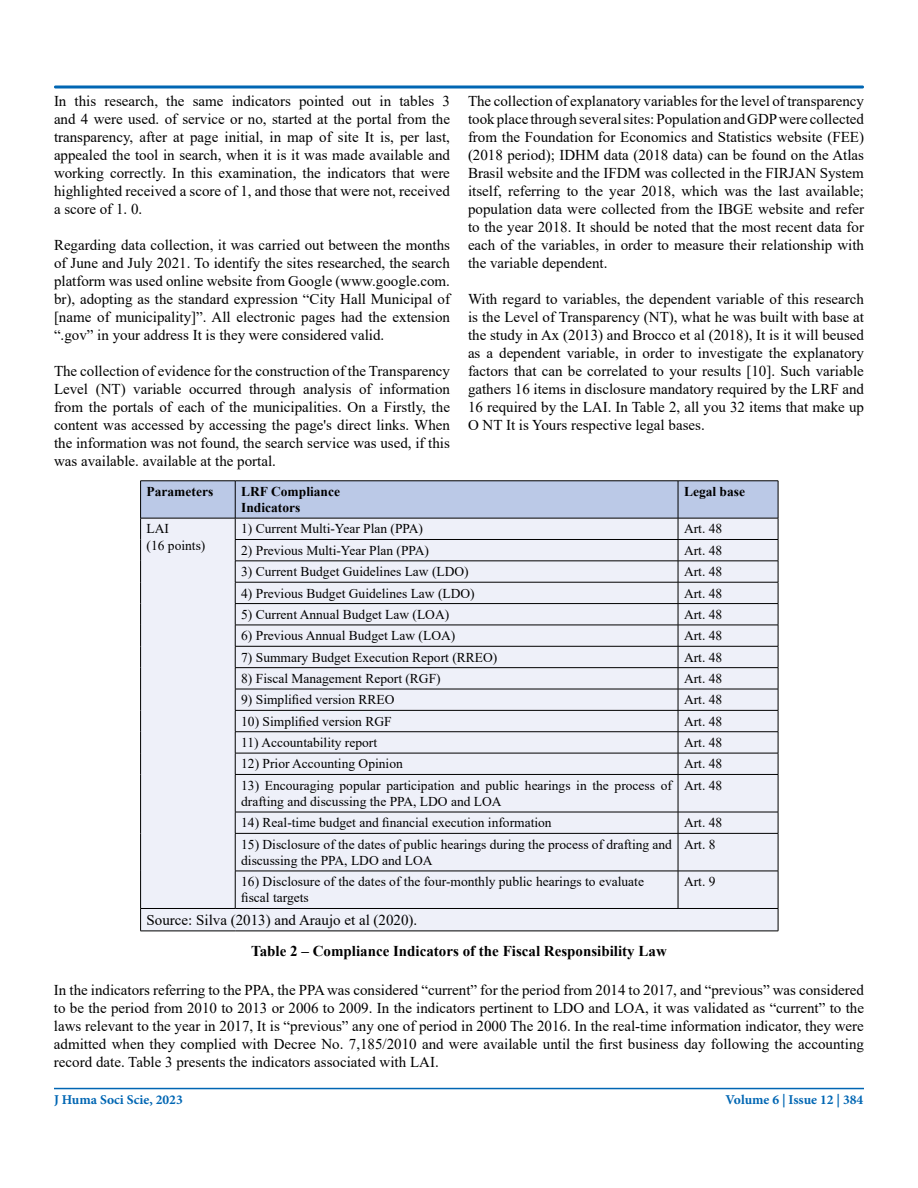
<style>
.page{position:relative;width:918px;height:1188px;background:#fff}
.page>*{position:absolute;margin:0;border:0;box-sizing:border-box;transform-origin:0 0}
.t1{font:15px/18px "Times New Roman";color:#000;text-align:justify}
.t2{font:700 15px "Times New Roman";color:#000}
.t3{font:13.5px/16.2px "Times New Roman";color:#000}
.t4{font:700 13.5px/16.2px "Times New Roman";color:#000}
.t5{font:700 13.5px "Minion Pro";color:#0066b3}
</style>
<div class="page">
<hr style="left:54px;top:1088px;width:810px;height:1px;background:#0066b3">
<div style="left:54px;top:86px;width:810px;height:2px;border:2px solid #0066b3"></div>
<div style="left:141px;top:774px;width:637px;height:157px;background:#eef0f9"></div>
<hr style="left:140px;top:774px;width:1px;height:38px;background:#000">
<svg style="left:140px;top:812px;width:1px;height:21px"></svg>
<hr style="left:140px;top:833px;width:1px;height:38px;background:#000">
<hr style="left:140px;top:871px;width:1px;height:37px;background:#000">
<svg style="left:140px;top:481px;width:639px;height:293px;background:#dde0ec"></svg>
<hr style="left:235px;top:774px;width:443px;height:1px;background:#000">
<hr style="left:235px;top:775px;width:1px;height:37px;background:#000">
<hr style="left:678px;top:774px;width:100px;height:1px;background:#000">
<hr style="left:678px;top:775px;width:1px;height:37px;background:#000">
<hr style="left:778px;top:775px;width:1px;height:37px;background:#000">
<hr style="left:235px;top:812px;width:443px;height:1px;background:#000">
<svg style="left:235px;top:812px;width:1px;height:21px"></svg>
<hr style="left:678px;top:812px;width:100px;height:1px;background:#000">
<svg style="left:678px;top:812px;width:1px;height:21px"></svg>
<svg style="left:778px;top:812px;width:1px;height:21px"></svg>
<hr style="left:235px;top:833px;width:443px;height:1px;background:#000">
<hr style="left:235px;top:834px;width:1px;height:37px;background:#000">
<hr style="left:678px;top:833px;width:100px;height:1px;background:#000">
<hr style="left:678px;top:834px;width:1px;height:37px;background:#000">
<hr style="left:778px;top:834px;width:1px;height:37px;background:#000">
<hr style="left:235px;top:871px;width:443px;height:1px;background:#000">
<hr style="left:235px;top:871px;width:1px;height:37px;background:#000">
<hr style="left:678px;top:871px;width:100px;height:1px;background:#000">
<hr style="left:678px;top:871px;width:1px;height:37px;background:#000">
<hr style="left:778px;top:871px;width:1px;height:37px;background:#000">
<hr style="left:140px;top:908px;width:95px;height:1px;background:#000">
<svg style="left:140px;top:909px;width:1px;height:22px"></svg>
<hr style="left:235px;top:908px;width:443px;height:1px;background:#000">
<hr style="left:678px;top:908px;width:100px;height:1px;background:#000">
<svg style="left:778px;top:909px;width:1px;height:22px"></svg>
<hr style="left:140px;top:931px;width:95px;height:1px;background:#000">
<hr style="left:235px;top:931px;width:443px;height:1px;background:#000">
<hr style="left:678px;top:931px;width:100px;height:1px;background:#000">
<p class="t1" style="left:54px;top:91px;width:398px">In this research, the same indicators pointed out in tables 3 and 4 were used. of service or no, started at the portal from the transparency, after at page initial, in map of site It is, per last, appealed the tool in search, when it is it was made available and working correctly. In this examination, the indicators that were highlighted received a score of 1, and those that were not, received a score of 1. 0.</p>
<p class="t1" style="left:54px;top:235px;width:398px">Regarding data collection, it was carried out between the months of June and July 2021. To identify the sites researched, the search platform was used online website from Google (www.google.com. br), adopting as the standard expression “City Hall Municipal of [name of municipality]”. All electronic pages had the extension “.gov” in your address It is they were considered valid.</p>
<p class="t1" style="left:54px;top:361px;width:398px">The collection of evidence for the construction of the Transparency Level (NT) variable occurred through analysis of information from the portals of each of the municipalities. On a Firstly, the content was accessed by accessing the page's direct links. When the information was not found, the search service was used, if this was available. available at the portal.</p>
<p class="t1" style="left:468px;top:91px;width:398px">The collection of explanatory variables for the level of transparency took place through several sites: Population and GDP were collected from the Foundation for Economics and Statistics website (FEE) (2018 period); IDHM data (2018 data) can be found on the Atlas Brasil website and the IFDM was collected in the FIRJAN System itself, referring to the year 2018, which was the last available; population data were collected from the IBGE website and refer to the year 2018. It should be noted that the most recent data for each of the variables, in order to measure their relationship with the variable dependent.</p>
<p class="t1" style="left:468px;top:289px;width:398px">With regard to variables, the dependent variable of this research is the Level of Transparency (NT), what he was built with base at the study in Ax (2013) and Brocco et al (2018), It is it will beused as a dependent variable, in order to investigate the explanatory factors that can be correlated to your results [10]. Such variable gathers 16 items in disclosure mandatory required by the LRF and 16 required by the LAI. In Table 2, all you 32 items that make up O NT It is Yours respective legal bases.</p>
<p class="t4" style="left:147px;top:483px;width:68px">Parameters</p>
<p class="t4" style="left:241px;top:483px;width:100px">LRF Compliance<br>Indicators</p>
<p class="t4" style="left:684px;top:483px;width:63px">Legal base</p>
<p class="t3" style="left:147px;top:520px;width:60px">LAI<br>(16 points)</p>
<p class="t3" style="left:241px;top:520px;width:183px">1) Current Multi-Year Plan (PPA)</p>
<p class="t3" style="left:684px;top:520px;width:40px">Art. 48</p>
<p class="t3" style="left:241px;top:542px;width:189px">2) Previous Multi-Year Plan (PPA)</p>
<p class="t3" style="left:684px;top:542px;width:40px">Art. 48</p>
<p class="t3" style="left:241px;top:563px;width:229px">3) Current Budget Guidelines Law (LDO)</p>
<p class="t3" style="left:684px;top:563px;width:40px">Art. 48</p>
<p class="t3" style="left:241px;top:585px;width:235px">4) Previous Budget Guidelines Law (LDO)</p>
<p class="t3" style="left:684px;top:585px;width:40px">Art. 48</p>
<p class="t3" style="left:241px;top:606px;width:210px">5) Current Annual Budget Law (LOA)</p>
<p class="t3" style="left:684px;top:606px;width:40px">Art. 48</p>
<p class="t3" style="left:241px;top:627px;width:216px">6) Previous Annual Budget Law (LOA)</p>
<p class="t3" style="left:684px;top:627px;width:40px">Art. 48</p>
<p class="t3" style="left:241px;top:649px;width:258px">7) Summary Budget Execution Report (RREO)</p>
<p class="t3" style="left:684px;top:649px;width:40px">Art. 48</p>
<p class="t3" style="left:241px;top:670px;width:201px">8) Fiscal Management Report (RGF)</p>
<p class="t3" style="left:684px;top:670px;width:40px">Art. 48</p>
<p class="t3" style="left:241px;top:691px;width:155px">9) Simplified version RREO</p>
<p class="t3" style="left:684px;top:691px;width:40px">Art. 48</p>
<p class="t3" style="left:241px;top:713px;width:152px">10) Simplified version RGF</p>
<p class="t3" style="left:684px;top:713px;width:40px">Art. 48</p>
<p class="t3" style="left:241px;top:734px;width:137px">11) Accountability report</p>
<p class="t3" style="left:684px;top:734px;width:40px">Art. 48</p>
<p class="t3" style="left:241px;top:755px;width:163px">12) Prior Accounting Opinion</p>
<p class="t3" style="left:684px;top:755px;width:40px">Art. 48</p>
<p class="t3" style="left:241px;top:777px;width:432px">13) Encouraging popular participation and public hearings in the process of drafting and discussing the PPA, LDO and LOA</p>
<p class="t3" style="left:684px;top:777px;width:40px">Art. 48</p>
<p class="t3" style="left:241px;top:814px;width:312px">14) Real-time budget and financial execution information</p>
<p class="t3" style="left:684px;top:814px;width:40px">Art. 48</p>
<p class="t3" style="left:241px;top:836px;width:432px">15) Disclosure of the dates of public hearings during the process of drafting and discussing the PPA, LDO and LOA</p>
<p class="t3" style="left:684px;top:836px;width:33px">Art. 8</p>
<p class="t3" style="left:241px;top:873px;width:404px">16) Disclosure of the dates of the four-monthly public hearings to evaluate fiscal targets</p>
<p class="t3" style="left:684px;top:873px;width:33px">Art. 9</p>
<p class="t1" style="left:147px;top:910px;width:272px">Source: Silva (2013) and Araujo et al (2020).</p>
<p class="t2" style="left:251px;top:941px;width:417px">Table 2 – Compliance Indicators of the Fiscal Responsibility Law</p>
<p class="t1" style="left:54px;top:980px;width:812px">In the indicators referring to the PPA, the PPA was considered “current” for the period from 2014 to 2017, and “previous” was considered to be the period from 2010 to 2013 or 2006 to 2009. In the indicators pertinent to LDO and LOA, it was validated as “current” to the laws relevant to the year in 2017, It is “previous” any one of period in 2000 The 2016. In the real-time information indicator, they were admitted when they complied with Decree No. 7,185/2010 and were available until the first business day following the accounting record date. Table 3 presents the indicators associated with LAI.</p>
<p class="t5" style="left:54px;top:1090px;width:130px">J Huma Soci Scie, 2023</p>
<p class="t5" style="left:726px;top:1090px;width:139px">Volume 6 | Issue 12 | 384</p>
</div>
